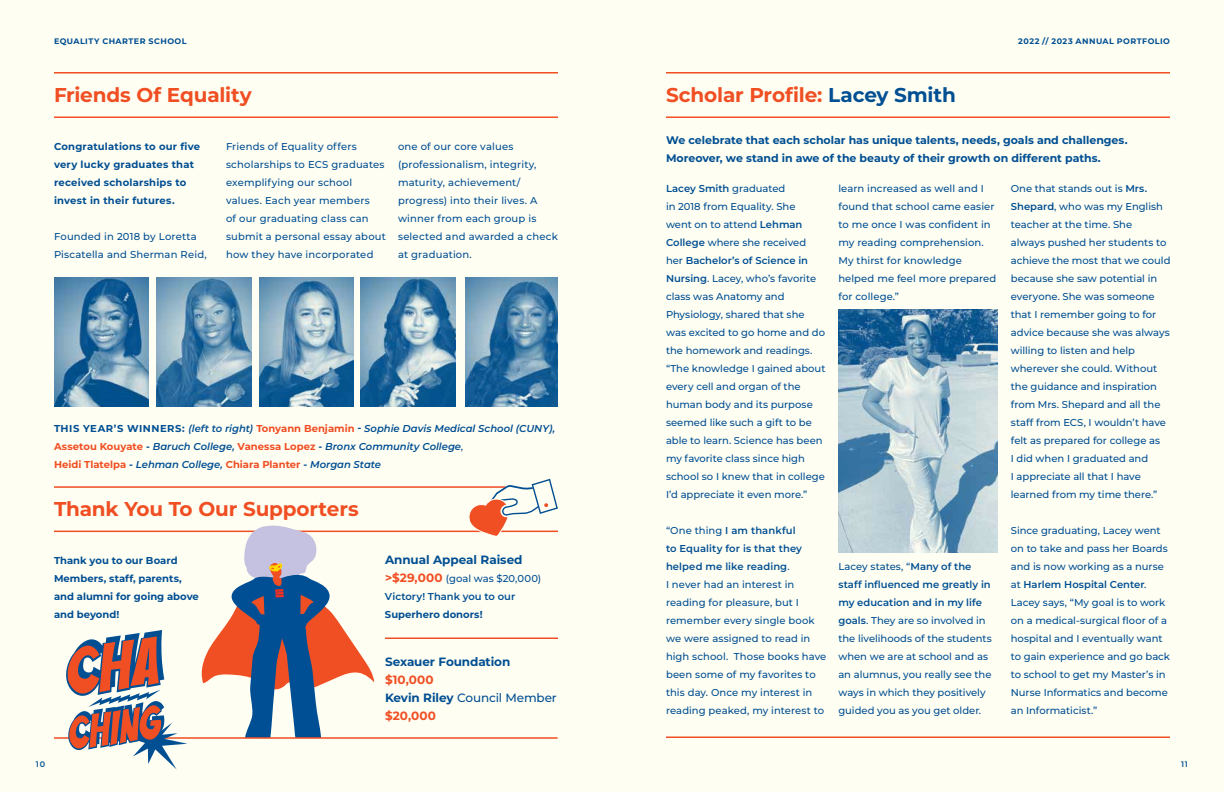
<style>
.page{position:relative;width:1224px;height:792px;background:#fff}
.page>*{position:absolute;margin:0;border:0;box-sizing:border-box;transform-origin:0 0}
.t1{font:700 20px "Montserrat";letter-spacing:-.01em;color:#f04e23}
.t2{font:700 12px/18px "Montserrat";letter-spacing:.015em;color:#f04e23}
.t3{font:700 12px "Montserrat";letter-spacing:-.005em;color:#004f93}
.t4{font:700 11px/18px "Montserrat";letter-spacing:-.005em;color:#004f93}
.t5{font:500 10px/18px "Montserrat";color:#004f93}
.t6{font:italic 600 10px/18px "Montserrat";letter-spacing:-.005em;color:#004f93}
.t7{font:700 10px/18px "Montserrat";letter-spacing:.015em;color:#004f93}
.t8{font:500 10px/18px "Montserrat";letter-spacing:.02em;color:#004f93}
.t9{font:600 10px/18px "Montserrat";color:#004f93}
.t10{font:700 8px "Montserrat";letter-spacing:.06em;color:#004f93}
.t11{font:600 8px "Montserrat";color:#004f93}
.s1{font-weight:700;font-style:normal}
.s2{font-weight:700;font-style:normal;color:#f04e23}
.s3{font-weight:500;font-style:normal}
.s4{font-weight:700;font-size:12px;color:#f04e23}
.s5{font-weight:500}
.s6{color:#004f93}
.s7{font-weight:500;color:#004f93}
.s8{font-weight:600}
</style>
<div class="page">
<div style="left:0;top:0;width:612px;height:792px;background:#fffef2"></div>
<div style="left:612px;top:0;width:612px;height:792px;background:#fffef2"></div>
<hr style="left:54px;top:72px;width:504px;height:2px;background:#f04e23">
<hr style="left:54px;top:116px;width:504px;height:2px;background:#f04e23">
<hr style="left:385px;top:638px;width:173px;height:1px;background:#f04e23">
<hr style="left:666px;top:117px;width:504px;height:1px;background:#f04e23">
<hr style="left:666px;top:736px;width:504px;height:2px;background:#f04e23">
<hr style="left:666px;top:72px;width:504px;height:2px;background:#f04e23">
<img style="left:54px;top:278px;width:95px;height:128px">
<img style="left:259px;top:278px;width:95px;height:128px">
<img style="left:156px;top:278px;width:95px;height:128px">
<img style="left:361px;top:278px;width:94px;height:128px">
<img style="left:466px;top:278px;width:92px;height:128px">
<img style="left:838px;top:309px;width:159px;height:244px">
<hr style="left:54px;top:531px;width:504px;height:1px;background:#f04e23">
<hr style="left:54px;top:486px;width:451px;height:2px;background:#f04e23">
<svg style="left:468px;top:479px;width:90px;height:58px"></svg>
<svg style="left:199px;top:525px;width:175px;height:212px"></svg>
<hr style="left:54px;top:737px;width:504px;height:2px;background:#f04e23">
<svg style="left:65px;top:630px;width:122px;height:139px"></svg>
<p class="t10" style="left:54px;top:36px;width:134px">EQUALITY CHARTER SCHOOL</p>
<h1 class="t1" style="left:54px;top:82px;width:199px">Friends Of Equality</h1>
<p class="t7" style="left:54px;top:137px;width:148px">Congratulations to our five very lucky graduates that received scholarships to invest in their futures.</p>
<p class="t8" style="left:54px;top:227px;width:154px">Founded in 2018 by Loretta<br>Piscatella and Sherman Reid,</p>
<p class="t5" style="left:226px;top:137px;width:162px">Friends of Equality offers scholarships to ECS graduates exemplifying our school values. Each year members<br>of our graduating class can submit a personal essay about how they have incorporated</p>
<p class="t5" style="left:398px;top:137px;width:161px">one of our core values (professionalism, integrity, maturity, achievement/ progress) into their lives. A winner from each group is selected and awarded a check at graduation.</p>
<p class="t6" style="left:54px;top:419px;width:503px"><span class="s1">THIS YEAR’S WINNERS:</span> (left to right) <span class="s2">Tonyann Benjamin</span> <span class="s1">-</span> Sophie Davis Medical School (CUNY),<br><span class="s2">Assetou Kouyate</span> <span class="s1">-</span> Baruch College, <span class="s2">Vanessa Lopez</span> <span class="s1">-</span> Bronx Community College<span class="s3">,<br></span><span class="s2">Heidi Tlatelpa</span> <span class="s1">-</span> Lehman College, <span class="s2">Chiara Planter</span> <span class="s1">-</span> Morgan State</p>
<h1 class="t1" style="left:54px;top:496px;width:306px">Thank You To Our Supporters</h1>
<p class="t7" style="left:54px;top:551px;width:146px">Thank you to our Board<br>Members, staff, parents, and alumni for going above and beyond!</p>
<p class="t3" style="left:385px;top:552px;width:139px">Annual Appeal Raised</p>
<p class="t9" style="left:385px;top:569px;width:158px"><span class="s4">&gt;$29,000</span> <span class="s5">(goal was $20,000)<br></span>Victory! Thank you to our</p>
<p class="t7" style="left:385px;top:605px;width:99px">Superhero donors!</p>
<p class="t3" style="left:385px;top:654px;width:127px">Sexauer Foundation</p>
<p class="t2" style="left:385px;top:670px;width:173px">$10,000<br><span class="s6">Kevin Riley</span> <span class="s7">Council Member </span>$20,000</p>
<h1 class="t1" style="left:666px;top:82px;width:291px">Scholar Profile: <span class="s6">Lacey Smith</span></h1>
<p class="t10" style="left:1018px;top:36px;width:153px">2022 // 2023 ANNUAL PORTFOLIO</p>
<p class="t4" style="left:666px;top:131px;width:463px">We celebrate that each scholar has unique talents, needs, goals and challenges.<br>Moreover, we stand in awe of the beauty of their growth on different paths.</p>
<p class="t5" style="left:666px;top:179px;width:161px"><span class="s8">Lacey Smith</span> graduated<br>in 2018 from Equality. She<br>went on to attend <span class="s8">Lehman<br>College</span> where she received her <span class="s8">Bachelor’s of Science in<br>Nursing</span>. Lacey, who’s favorite class was Anatomy and<br>Physiology, shared that she was excited to go home and do the homework and readings. “The knowledge I gained about every cell and organ of the human body and its purpose seemed like such a gift to be able to learn. Science has been my favorite class since high school so I knew that in college<br>I’d appreciate it even more.”</p>
<p class="t5" style="left:666px;top:521px;width:162px">“One thing <span class="s8">I am thankful<br>to Equality for is that they helped me like reading</span>.<br>I never had an interest in reading for pleasure, but I remember every single book we were assigned to read in high school. Those books have been some of my favorites to this day. Once my interest in reading peaked, my interest to</p>
<p class="t5" style="left:838px;top:179px;width:159px">learn increased as well and I found that school came easier to me once I was confident in my reading comprehension.<br>My thirst for knowledge helped me feel more prepared for college.”</p>
<p class="t5" style="left:838px;top:557px;width:155px">Lacey states, “<span class="s8">Many of the staff influenced me greatly in my education and in my life goals</span>. They are so involved in the livelihoods of the students when we are at school and as an alumnus, you really see the ways in which they positively guided you as you get older.</p>
<p class="t5" style="left:1011px;top:179px;width:161px">One that stands out is <span class="s8">Mrs.<br>Shepard</span>, who was my English teacher at the time. She<br>always pushed her students to achieve the most that we could because she saw potential in everyone. She was someone that I remember going to for advice because she was always willing to listen and help wherever she could. Without the guidance and inspiration from Mrs. Shepard and all the staff from ECS, I wouldn’t have felt as prepared for college as<br>I did when I graduated and<br>I appreciate all that I have learned from my time there.”</p>
<p class="t5" style="left:1011px;top:521px;width:161px">Since graduating, Lacey went on to take and pass her Boards and is now working as a nurse at <span class="s8">Harlem Hospital Center</span>.<br>Lacey says, “My goal is to work on a medical-surgical floor of a hospital and I eventually want to gain experience and go back to school to get my Master’s in<br>Nurse Informatics and become an Informaticist.”</p>
<p class="t11" style="left:36px;top:758px;width:11px">10</p>
<p class="t11" style="left:1181px;top:758px;width:8px">11</p>
</div>
